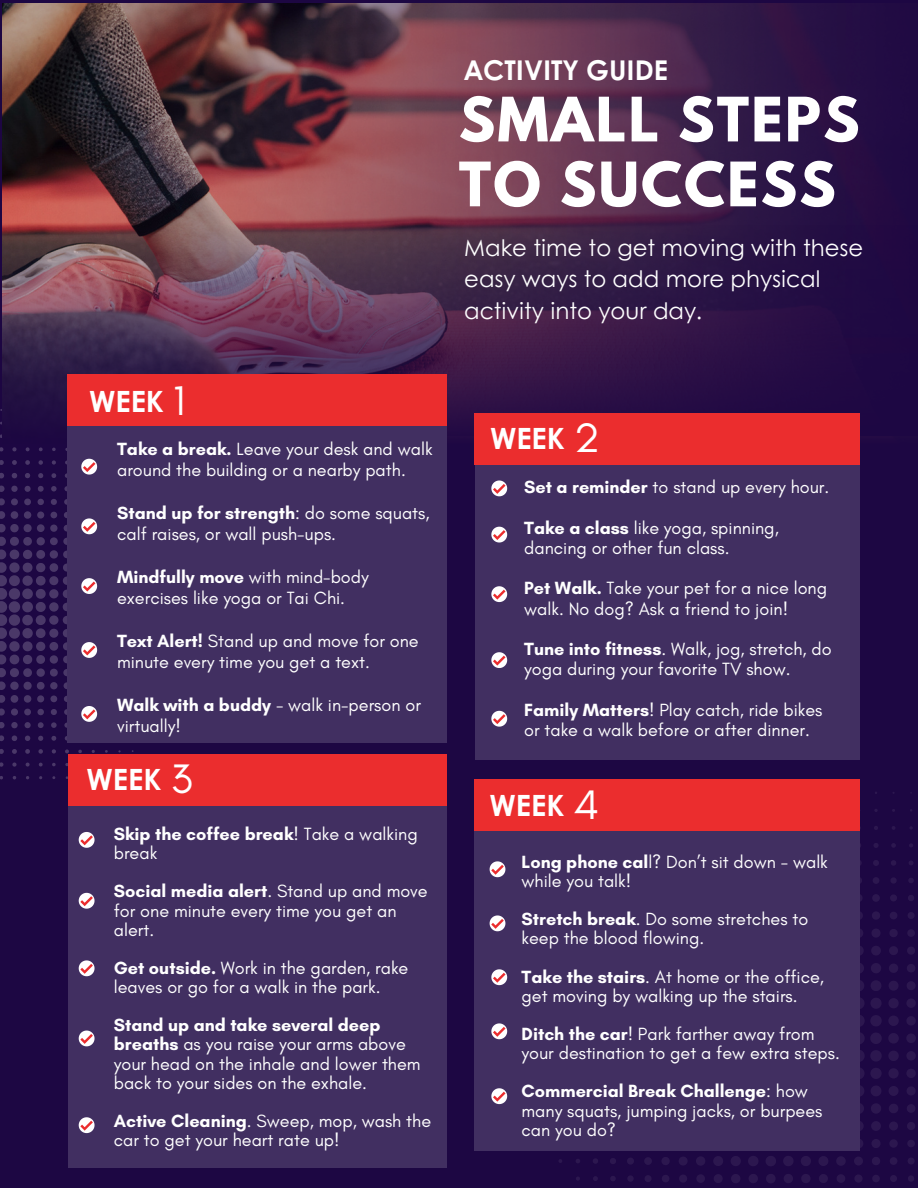
<style>
.page{position:relative;width:918px;height:1188px;background:#1d0743}
.page>*{position:absolute;margin:0;border:0;box-sizing:border-box;transform-origin:0 0}
.t1{font:700 54.3px/64.8px "League Spartan";letter-spacing:.04em;color:#fff}
.t2{font:42px "Glacial Indifference";color:#fff}
.t3{font:700 29.25px "Century Gothic";color:#fff}
.t4{font:700 27.3px "Century Gothic";color:#fff}
.t5{font:22.8px/31.5px "Century Gothic";color:#fff}
.t6{font:18px/19.2px "Glacial Indifference";color:#fff}
.t7{font:700 18px/19.2px "Glacial Indifference";color:#fff}
.s1{font-weight:700}
.s2{font-weight:400}
</style>
<div class="page">
<svg style="left:506px;top:792px;width:410px;height:391px"></svg>
<svg style="left:0;top:435px;width:134px;height:344px"></svg>
<img style="left:0;top:3px;width:868px;height:432px">
<svg style="left:3px;top:225px;width:865px;height:220px"></svg>
<div style="left:475px;top:816px;width:385px;height:334px;background:#412f61"></div>
<div style="left:68px;top:803px;width:379px;height:364px;background:#412f61"></div>
<div style="left:475px;top:458px;width:385px;height:302px;background:#412f61"></div>
<div style="left:67px;top:413px;width:379px;height:330px;background:#412f61"></div>
<div style="left:67px;top:374px;width:379px;height:52px;background:#eb2d2e"></div>
<div style="left:475px;top:413px;width:385px;height:52px;background:#eb2d2e"></div>
<div style="left:68px;top:754px;width:378px;height:52px;background:#eb2d2e"></div>
<div style="left:475px;top:780px;width:385px;height:51px;background:#eb2d2e"></div>
<svg style="left:81px;top:459px;width:16px;height:15px"></svg>
<svg style="left:81px;top:518px;width:16px;height:16px"></svg>
<svg style="left:81px;top:578px;width:16px;height:16px"></svg>
<svg style="left:81px;top:642px;width:16px;height:16px"></svg>
<svg style="left:81px;top:706px;width:16px;height:16px"></svg>
<svg style="left:491px;top:481px;width:16px;height:15px"></svg>
<svg style="left:491px;top:527px;width:16px;height:15px"></svg>
<svg style="left:491px;top:586px;width:16px;height:16px"></svg>
<svg style="left:491px;top:652px;width:16px;height:16px"></svg>
<svg style="left:491px;top:711px;width:16px;height:16px"></svg>
<svg style="left:79px;top:832px;width:15px;height:16px"></svg>
<svg style="left:79px;top:893px;width:15px;height:16px"></svg>
<svg style="left:79px;top:960px;width:15px;height:16px"></svg>
<svg style="left:79px;top:1031px;width:15px;height:15px"></svg>
<svg style="left:79px;top:1117px;width:15px;height:16px"></svg>
<svg style="left:490px;top:861px;width:15px;height:16px"></svg>
<svg style="left:490px;top:915px;width:15px;height:16px"></svg>
<svg style="left:491px;top:969px;width:16px;height:16px"></svg>
<svg style="left:491px;top:1023px;width:16px;height:16px"></svg>
<svg style="left:491px;top:1088px;width:16px;height:16px"></svg>
<h2 class="t3" style="left:89px;top:379px;width:76px">WEEK</h2>
<p class="t2" style="left:173px;top:375px;width:14px">1</p>
<h1 class="t6" style="left:117px;top:438px;width:317px;line-height:21.3px"><span class="s1">Take a break.</span> Leave your desk and walk around the building or a nearby path.</h1>
<p class="t6" style="left:117px;top:502px;width:314px;line-height:21.3px"><span class="s1">Stand up for strength</span>: do some squats, calf raises, or wall push-ups.</p>
<p class="t6" style="left:117px;top:566px;width:253px;line-height:21.3px"><span class="s1">Mindfully move</span> with mind-body exercises like yoga or Tai Chi.</p>
<h3 class="t6" style="left:117px;top:630px;width:303px;line-height:21.3px"><span class="s1">Text Alert!</span> Stand up and move for one minute every time you get a text.</h3>
<p class="t6" style="left:117px;top:694px;width:305px;line-height:21.3px"><span class="s1">Walk with a buddy</span> - walk in-person or virtually!</p>
<p class="t3" style="left:87px;top:758px;width:76px">WEEK</p>
<p class="t2" style="left:171px;top:754px;width:23px">3</p>
<p class="t7" style="left:114px;top:824px;width:306px">Skip the coffee break<span class="s2">! Take a walking break</span></p>
<p class="t6" style="left:114px;top:882px;width:315px"><span class="s1">Social media alert</span>. Stand up and move for one minute every time you get an alert.</p>
<p class="t6" style="left:114px;top:958px;width:296px"><span class="s1">Get outside.</span> Work in the garden, rake leaves or go for a walk in the park.</p>
<p class="t6" style="left:114px;top:1015px;width:308px"><span class="s1">Stand up and take several deep breaths</span> as you raise your arms above your head on the inhale and lower them back to your sides on the exhale.</p>
<h2 class="t6" style="left:114px;top:1111px;width:319px"><span class="s1">Active Cleaning</span>. Sweep, mop, wash the car to get your heart rate up!</h2>
<p class="t4" style="left:464px;top:49px;width:205px">ACTIVITY GUIDE</p>
<p class="t1" style="left:459px;top:94px;width:402px">SMALL STEPS<br>TO SUCCESS</p>
<p class="t5" style="left:464px;top:231px;width:400px">Make time to get moving with these easy ways to add more physical activity into your day.</p>
<p class="t3" style="left:490px;top:417px;width:76px">WEEK</p>
<p class="t2" style="left:574px;top:413px;width:27px">2</p>
<p class="t6" style="left:524px;top:477px;width:307px"><span class="s1">Set a reminder</span> to stand up every hour.</p>
<p class="t6" style="left:524px;top:517px;width:256px;line-height:20.2px"><span class="s1">Take a class</span> like yoga, spinning, dancing or other fun class.</p>
<h2 class="t6" style="left:524px;top:578px;width:304px;line-height:20.2px"><span class="s1">Pet Walk.</span> Take your pet for a nice long walk. No dog? Ask a friend to join!</h2>
<p class="t6" style="left:524px;top:639px;width:309px;line-height:20.2px"><span class="s1">Tune into fitness</span>. Walk, jog, stretch, do yoga during your favorite TV show.</p>
<p class="t6" style="left:524px;top:699px;width:300px;line-height:20.2px"><span class="s1">Family Matters</span>! Play catch, ride bikes or take a walk before or after dinner.</p>
<p class="t3" style="left:490px;top:783px;width:76px">WEEK</p>
<p class="t2" style="left:574px;top:779px;width:27px">4</p>
<p class="t6" style="left:522px;top:852px;width:308px"><span class="s1">Long phone cal</span>l? Don’t sit down - walk while you talk!</p>
<p class="t6" style="left:522px;top:909px;width:288px"><span class="s1">Stretch break</span>. Do some stretches to keep the blood flowing.</p>
<p class="t6" style="left:522px;top:967px;width:304px"><span class="s1">Take the stairs</span>. At home or the office, get moving by walking up the stairs.</p>
<p class="t6" style="left:522px;top:1024px;width:320px"><span class="s1">Ditch the car</span>! Park farther away from your destination to get a few extra steps.</p>
<p class="t6" style="left:522px;top:1082px;width:302px"><span class="s1">Commercial Break Challenge</span>: how many squats, jumping jacks, or burpees can you do?</p>
</div>
